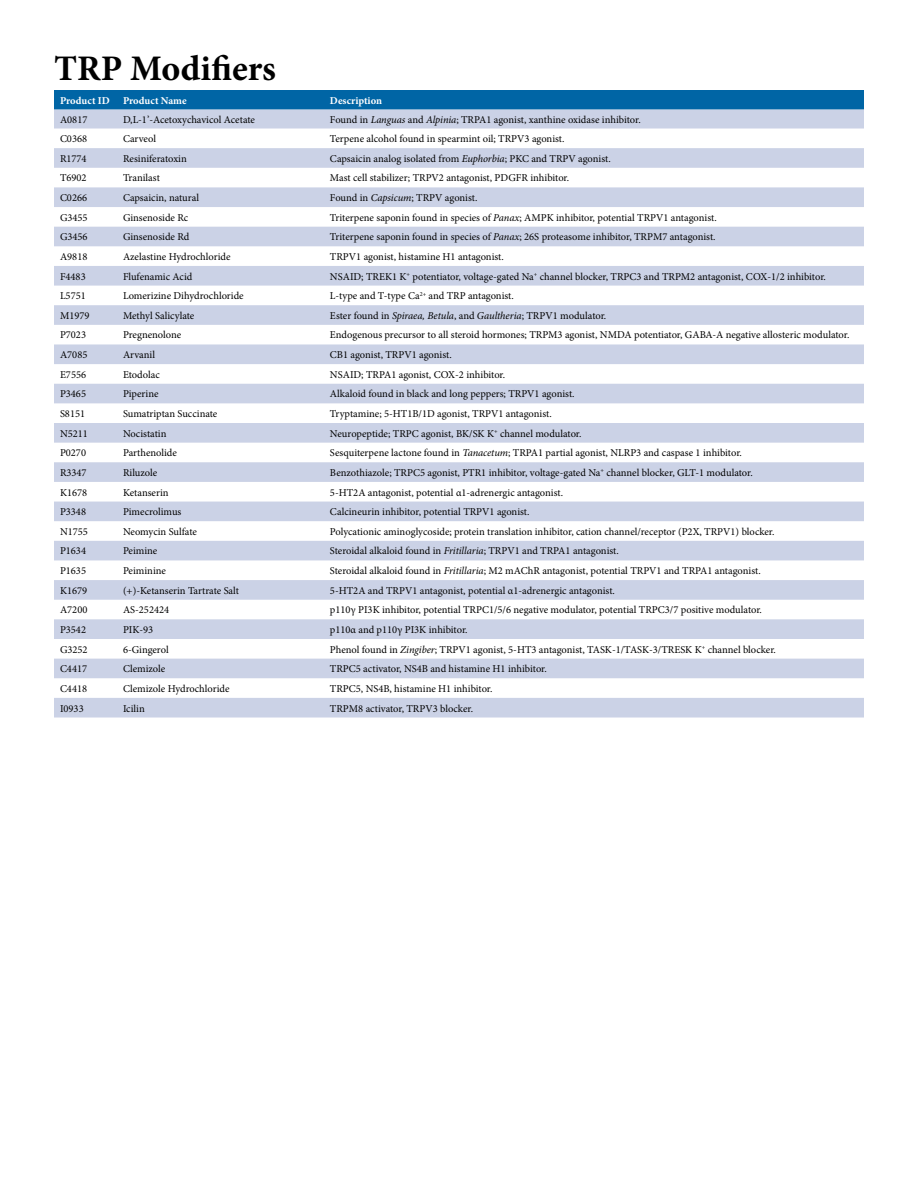
<style>
.page{position:relative;width:918px;height:1188px;background:#fff}
.page>*{position:absolute;margin:0;border:0;box-sizing:border-box;transform-origin:0 0}
.t1{font:700 36px "Minion Pro";color:#000}
.t2{font:10.5px "Minion Pro";color:#000}
.t3{font:700 10.5px "Minion Pro";color:#fff}
.s1{font-style:italic}
</style>
<div class="page">
<div style="left:54px;top:90px;width:810px;height:20px;background:#0065a5"></div>
<svg style="left:54px;top:110px;width:810px;height:608px"></svg>
<h1 class="t1" style="left:54px;top:43px;width:224px">TRP Modifiers</h1>
<p class="t3" style="left:60px;top:93px;width:51px">Product ID</p>
<p class="t3" style="left:123px;top:93px;width:65px">Product Name</p>
<p class="t3" style="left:330px;top:93px;width:54px">Description</p>
<p class="t2" style="left:60px;top:112px;width:29px">A0817</p>
<p class="t2" style="left:123px;top:112px;width:134px">D,L-1’-Acetoxychavicol Acetate</p>
<p class="t2" style="left:330px;top:112px;width:312px">Found in <span class="s1">Languas</span> and <span class="s1">Alpinia</span>; TRPA1 agonist, xanthine oxidase inhibitor.</p>
<p class="t2" style="left:60px;top:132px;width:29px">C0368</p>
<p class="t2" style="left:123px;top:132px;width:35px">Carveol</p>
<p class="t2" style="left:330px;top:132px;width:236px">Terpene alcohol found in spearmint oil; TRPV3 agonist.</p>
<p class="t2" style="left:60px;top:151px;width:28px">R1774</p>
<p class="t2" style="left:123px;top:151px;width:65px">Resiniferatoxin</p>
<p class="t2" style="left:330px;top:151px;width:282px">Capsaicin analog isolated from <span class="s1">Euphorbia</span>; PKC and TRPV agonist.</p>
<p class="t2" style="left:60px;top:171px;width:28px">T6902</p>
<p class="t2" style="left:123px;top:171px;width:38px">Tranilast</p>
<p class="t2" style="left:330px;top:171px;width:241px">Mast cell stabilizer; TRPV2 antagonist, PDGFR inhibitor.</p>
<p class="t2" style="left:60px;top:191px;width:29px">C0266</p>
<p class="t2" style="left:123px;top:191px;width:78px">Capsaicin, natural</p>
<p class="t2" style="left:330px;top:191px;width:149px">Found in <span class="s1">Capsicum</span>; TRPV agonist.</p>
<p class="t2" style="left:60px;top:210px;width:29px">G3455</p>
<p class="t2" style="left:123px;top:210px;width:67px">Ginsenoside Rc</p>
<p class="t2" style="left:330px;top:210px;width:388px">Triterpene saponin found in species of <span class="s1">Panax</span>; AMPK inhibitor, potential TRPV1 antagonist.</p>
<p class="t2" style="left:60px;top:230px;width:29px">G3456</p>
<p class="t2" style="left:123px;top:230px;width:68px">Ginsenoside Rd</p>
<p class="t2" style="left:330px;top:230px;width:387px">Triterpene saponin found in species of <span class="s1">Panax</span>; 26S proteasome inhibitor, TRPM7 antagonist.</p>
<p class="t2" style="left:60px;top:250px;width:29px">A9818</p>
<p class="t2" style="left:123px;top:250px;width:109px">Azelastine Hydrochloride</p>
<p class="t2" style="left:330px;top:250px;width:175px">TRPV1 agonist, histamine H1 antagonist.</p>
<p class="t2" style="left:60px;top:269px;width:27px">F4483</p>
<p class="t2" style="left:123px;top:269px;width:71px">Flufenamic Acid</p>
<p class="t2" style="left:330px;top:269px;width:497px">NSAID; TREK1 K<sup>+</sup> potentiator, voltage-gated Na<sup>+</sup> channel blocker, TRPC3 and TRPM2 antagonist, COX-1/2 inhibitor.</p>
<p class="t2" style="left:60px;top:289px;width:27px">L5751</p>
<p class="t2" style="left:123px;top:289px;width:122px">Lomerizine Dihydrochloride</p>
<p class="t2" style="left:330px;top:289px;width:185px">L-type and T-type Ca<sup>2+</sup> and TRP antagonist.</p>
<p class="t2" style="left:60px;top:308px;width:31px">M1979</p>
<p class="t2" style="left:123px;top:308px;width:73px">Methyl Salicylate</p>
<p class="t2" style="left:330px;top:308px;width:278px">Ester found in <span class="s1">Spiraea, Betula</span>, and <span class="s1">Gaultheria</span>; TRPV1 modulator.</p>
<p class="t2" style="left:60px;top:328px;width:28px">P7023</p>
<p class="t2" style="left:123px;top:328px;width:60px">Pregnenolone</p>
<p class="t2" style="left:330px;top:328px;width:521px">Endogenous precursor to all steroid hormones; TRPM3 agonist, NMDA potentiator, GABA-A negative allosteric modulator.</p>
<p class="t2" style="left:60px;top:348px;width:29px">A7085</p>
<p class="t2" style="left:123px;top:348px;width:34px">Arvanil</p>
<p class="t2" style="left:330px;top:348px;width:123px">CB1 agonist, TRPV1 agonist.</p>
<p class="t2" style="left:60px;top:367px;width:28px">E7556</p>
<p class="t2" style="left:123px;top:367px;width:38px">Etodolac</p>
<p class="t2" style="left:330px;top:367px;width:177px">NSAID; TRPA1 agonist, COX-2 inhibitor.</p>
<p class="t2" style="left:60px;top:387px;width:28px">P3465</p>
<p class="t2" style="left:123px;top:387px;width:37px">Piperine</p>
<p class="t2" style="left:330px;top:387px;width:246px">Alkaloid found in black and long peppers; TRPV1 agonist.</p>
<p class="t2" style="left:60px;top:407px;width:27px">S8151</p>
<p class="t2" style="left:123px;top:407px;width:96px">Sumatriptan Succinate</p>
<p class="t2" style="left:330px;top:407px;width:223px">Tryptamine; 5-HT1B/1D agonist, TRPV1 antagonist.</p>
<p class="t2" style="left:60px;top:426px;width:29px">N5211</p>
<p class="t2" style="left:123px;top:426px;width:45px">Nocistatin</p>
<p class="t2" style="left:330px;top:426px;width:253px">Neuropeptide; TRPC agonist, BK/SK K<sup>+</sup> channel modulator.</p>
<p class="t2" style="left:60px;top:446px;width:28px">P0270</p>
<p class="t2" style="left:123px;top:446px;width:55px">Parthenolide</p>
<p class="t2" style="left:330px;top:446px;width:413px">Sesquiterpene lactone found in <span class="s1">Tanacetum</span>; TRPA1 partial agonist, NLRP3 and caspase 1 inhibitor.</p>
<p class="t2" style="left:60px;top:466px;width:28px">R3347</p>
<p class="t2" style="left:123px;top:466px;width:36px">Riluzole</p>
<p class="t2" style="left:330px;top:466px;width:424px">Benzothiazole; TRPC5 agonist, PTR1 inhibitor, voltage-gated Na<sup>+</sup> channel blocker, GLT-1 modulator.</p>
<p class="t2" style="left:60px;top:485px;width:29px">K1678</p>
<p class="t2" style="left:123px;top:485px;width:47px">Ketanserin</p>
<p class="t2" style="left:330px;top:485px;width:235px">5-HT2A antagonist, potential α1-adrenergic antagonist.</p>
<p class="t2" style="left:60px;top:505px;width:28px">P3348</p>
<p class="t2" style="left:123px;top:505px;width:60px">Pimecrolimus</p>
<p class="t2" style="left:330px;top:505px;width:201px">Calcineurin inhibitor, potential TRPV1 agonist.</p>
<p class="t2" style="left:60px;top:524px;width:29px">N1755</p>
<p class="t2" style="left:123px;top:524px;width:75px">Neomycin Sulfate</p>
<p class="t2" style="left:330px;top:524px;width:446px">Polycationic aminoglycoside; protein translation inhibitor, cation channel/receptor (P2X, TRPV1) blocker.</p>
<p class="t2" style="left:60px;top:544px;width:28px">P1634</p>
<p class="t2" style="left:123px;top:544px;width:36px">Peimine</p>
<p class="t2" style="left:330px;top:544px;width:290px">Steroidal alkaloid found in <span class="s1">Fritillaria</span>; TRPV1 and TRPA1 antagonist.</p>
<p class="t2" style="left:60px;top:564px;width:28px">P1635</p>
<p class="t2" style="left:123px;top:564px;width:44px">Peiminine</p>
<p class="t2" style="left:330px;top:564px;width:432px">Steroidal alkaloid found in <span class="s1">Fritillaria</span>; M2 mAChR antagonist, potential TRPV1 and TRPA1 antagonist.</p>
<p class="t2" style="left:60px;top:583px;width:29px">K1679</p>
<p class="t2" style="left:123px;top:583px;width:118px">(+)-Ketanserin Tartrate Salt</p>
<p class="t2" style="left:330px;top:583px;width:286px">5-HT2A and TRPV1 antagonist, potential α1-adrenergic antagonist.</p>
<p class="t2" style="left:60px;top:603px;width:29px">A7200</p>
<p class="t2" style="left:123px;top:603px;width:48px">AS-252424</p>
<p class="t2" style="left:330px;top:603px;width:434px">p110γ PI3K inhibitor, potential TRPC1/5/6 negative modulator, potential TRPC3/7 positive modulator.</p>
<p class="t2" style="left:60px;top:623px;width:28px">P3542</p>
<p class="t2" style="left:123px;top:623px;width:32px">PIK-93</p>
<p class="t2" style="left:330px;top:623px;width:139px">p110α and p110γ PI3K inhibitor.</p>
<p class="t2" style="left:60px;top:642px;width:29px">G3252</p>
<p class="t2" style="left:123px;top:642px;width:47px">6-Gingerol</p>
<p class="t2" style="left:330px;top:642px;width:447px">Phenol found in <span class="s1">Zingiber</span>; TRPV1 agonist, 5-HT3 antagonist, TASK-1/TASK-3/TRESK K<sup>+</sup> channel blocker.</p>
<p class="t2" style="left:60px;top:662px;width:29px">C4417</p>
<p class="t2" style="left:123px;top:662px;width:44px">Clemizole</p>
<p class="t2" style="left:330px;top:662px;width:218px">TRPC5 activator, NS4B and histamine H1 inhibitor.</p>
<p class="t2" style="left:60px;top:682px;width:29px">C4418</p>
<p class="t2" style="left:123px;top:682px;width:108px">Clemizole Hydrochloride</p>
<p class="t2" style="left:330px;top:682px;width:164px">TRPC5, NS4B, histamine H1 inhibitor.</p>
<p class="t2" style="left:60px;top:701px;width:25px">I0933</p>
<p class="t2" style="left:123px;top:701px;width:23px">Icilin</p>
<p class="t2" style="left:330px;top:701px;width:145px">TRPM8 activator, TRPV3 blocker.</p>
</div>
